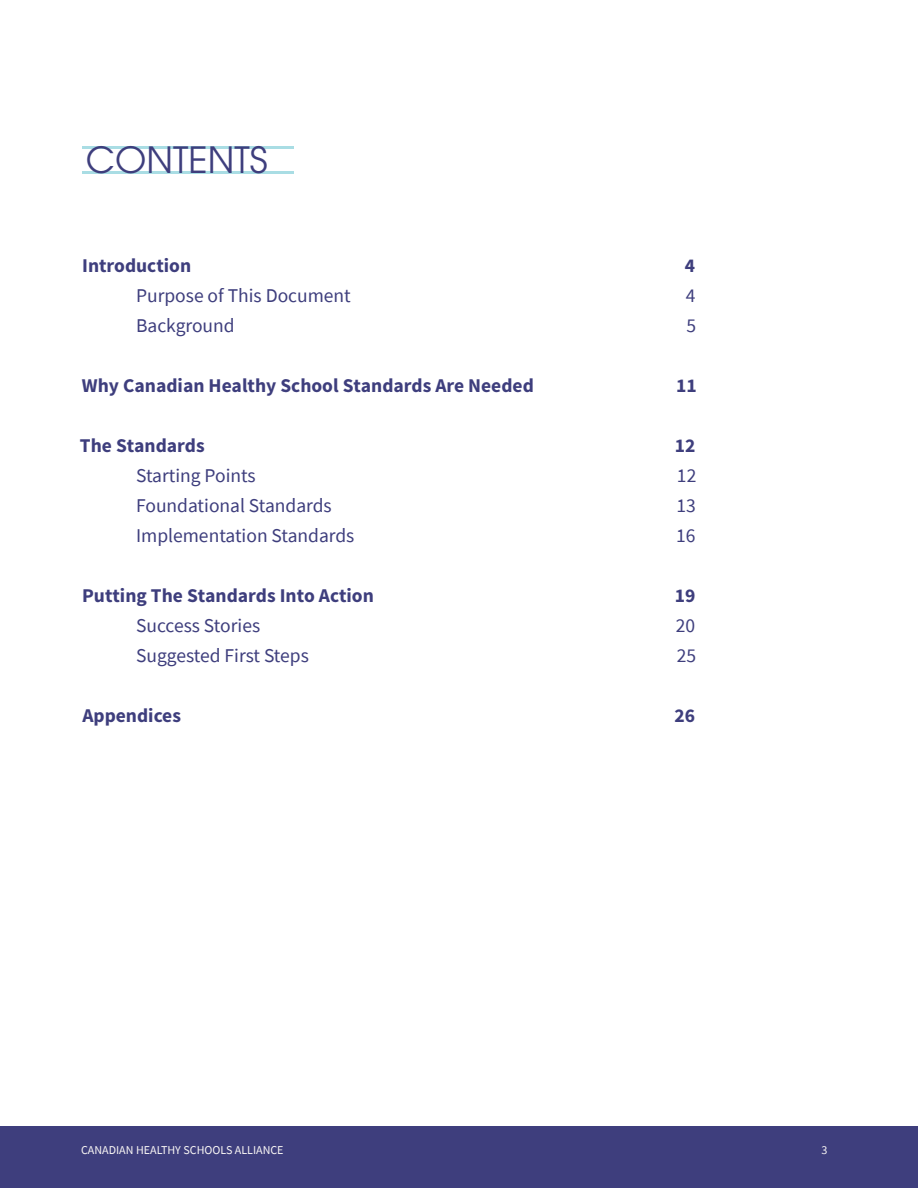
<style>
.page{position:relative;width:918px;height:1188px;background:#fff}
.page>*{position:absolute;margin:0;border:0;box-sizing:border-box;transform-origin:0 0}
.t1{font:36px "ITC Avant Garde Pro";color:#3e3e7d}
.t2{font:19.5px "Source Sans Pro";color:#3e3e7d}
.t3{font:700 19.5px "Source Sans Pro";color:#3e3e7d}
.t4{font:12px "Source Sans Pro";color:#faf7f5}
</style>
<div class="page">
<div style="left:0;top:1126px;width:918px;height:62px;background:#3e3e7d"></div>
<hr style="left:82px;top:147px;width:212px;height:2px;background:#a9dde4">
<hr style="left:82px;top:171px;width:212px;height:2px;background:#a9dde4">
<h1 class="t1" style="left:86px;top:138px;width:183px">CONTENTS</h1>
<p class="t3" style="left:82px;top:253px;width:111px">Introduction</p>
<p class="t3" style="left:685px;top:253px;width:12px">4</p>
<p class="t2" style="left:136px;top:283px;width:216px">Purpose of This Document</p>
<p class="t2" style="left:686px;top:283px;width:11px">4</p>
<p class="t2" style="left:136px;top:313px;width:100px">Background</p>
<p class="t2" style="left:686px;top:313px;width:11px">5</p>
<p class="t3" style="left:82px;top:373px;width:453px">Why Canadian Healthy School Standards Are Needed</p>
<p class="t3" style="left:676px;top:373px;width:22px">11</p>
<p class="t3" style="left:80px;top:433px;width:126px">The Standards</p>
<p class="t3" style="left:675px;top:433px;width:22px">12</p>
<p class="t2" style="left:136px;top:463px;width:121px">Starting Points</p>
<p class="t2" style="left:677px;top:463px;width:21px">12</p>
<p class="t2" style="left:136px;top:493px;width:197px">Foundational Standards</p>
<p class="t2" style="left:676px;top:493px;width:21px">13</p>
<p class="t2" style="left:136px;top:523px;width:220px">Implementation Standards</p>
<p class="t2" style="left:676px;top:523px;width:21px">16</p>
<p class="t3" style="left:82px;top:583px;width:293px">Putting The Standards Into Action</p>
<p class="t3" style="left:675px;top:583px;width:22px">19</p>
<p class="t2" style="left:136px;top:613px;width:126px">Success Stories</p>
<p class="t2" style="left:676px;top:613px;width:21px">20</p>
<p class="t2" style="left:136px;top:643px;width:174px">Suggested First Steps</p>
<p class="t2" style="left:677px;top:643px;width:21px">25</p>
<p class="t3" style="left:82px;top:703px;width:100px">Appendices</p>
<p class="t3" style="left:675px;top:703px;width:22px">26</p>
<p class="t4" style="left:81px;top:1142px;width:204px">CANADIAN HEALTHY SCHOOLS ALLIANCE</p>
<p class="t4" style="left:822px;top:1142px;width:7px">3</p>
</div>
